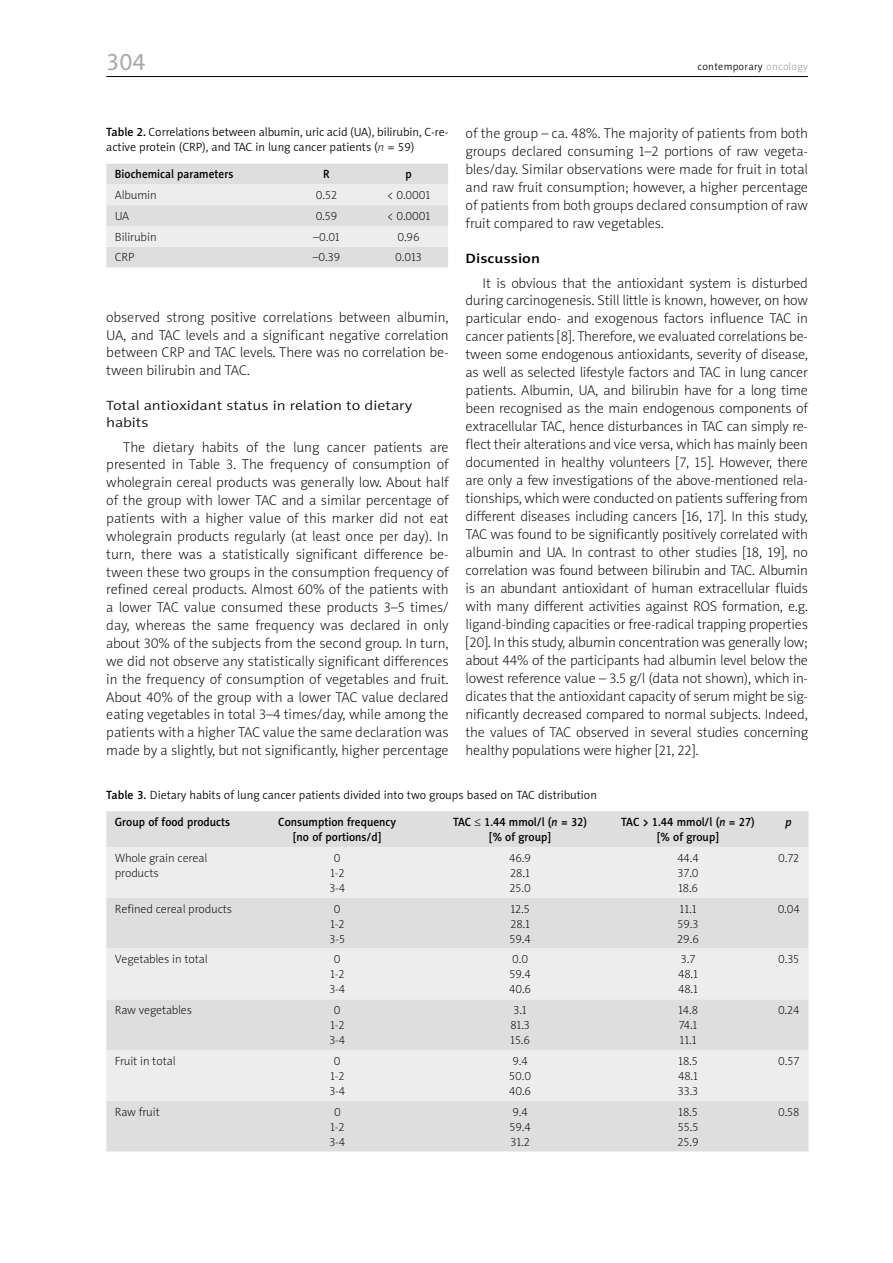
<style>
.page{position:relative;width:893px;height:1263px;background:#fff}
.page>*{position:absolute;margin:0;border:0;box-sizing:border-box;transform-origin:0 0}
.t1{font:24px "Naomi Sans EFN";color:#a8a8a7}
.t2{font:14.25px/18px "Naomi Sans EFN Thin";color:#000;text-align:justify}
.t3{font:13.5px/17.1px "Naomi Sans EFN Light";color:#000;scale:1.2 1}
.t4{font:13.5px "Naomi Sans EFN Medium";color:#000;scale:1.2 1}
.t5{font:12px/15px "Naomi Sans EFN Thin";color:#000}
.t6{font:12px/15px "Naomi Sans EFN Light";color:#000}
.t7{font:12px/15px "Naomi Sans EFN Medium";color:#000;text-align:center;scale:.95 1}
.t8{font:italic 12px "Naomi Sans EFN Medium";color:#000;scale:.95 1}
.t9{font:10.5px "Naomi Sans EFN Light";letter-spacing:.03em;color:#000}
.s1{color:#a8a8a7}
.s2{font-family:"Naomi Sans EFN Medium"}
.s3{font-family:"Naomi Sans EFN Thin";font-style:italic}
.s4{font-style:italic}
</style>
<div class="page">
<hr style="left:106px;top:76px;width:702px;height:1px;background:#000">
<svg style="left:106px;top:164px;width:342px;height:103px;background:#e4e4e4"></svg>
<div style="left:106px;top:811px;width:702px;height:340px;background:#dedede"></div>
<svg style="left:106px;top:847px;width:702px;height:254px;background:#e7e7e7"></svg>
<h1 class="t1" style="left:106px;top:47px;width:41px">304</h1>
<p class="t9" style="left:697px;top:61px;width:112px">contemporary <span class="s1">oncology</span></p>
<p class="t6" style="left:106px;top:125px;width:344px"><span class="s2">Table 2.</span> Correlations between albumin, uric acid (UA), bilirubin, C-re&shy;active protein (CRP), and TAC in lung cancer patients (<span class="s3">n</span> = 59)</p>
<p class="t7" style="left:115px;top:167px;width:126px">Biochemical parameters</p>
<p class="t7" style="left:323px;top:167px;width:8px">R</p>
<p class="t7" style="left:405px;top:167px;width:8px">p</p>
<p class="t5" style="left:115px;top:188px;width:43px">Albumin</p>
<p class="t5" style="left:316px;top:188px;width:23px">0.52</p>
<p class="t5" style="left:387px;top:188px;width:45px">&lt; 0.0001</p>
<p class="t5" style="left:115px;top:208px;width:16px">UA</p>
<p class="t5" style="left:316px;top:208px;width:23px">0.59</p>
<p class="t5" style="left:387px;top:208px;width:45px">&lt; 0.0001</p>
<p class="t5" style="left:115px;top:229px;width:43px">Bilirubin</p>
<p class="t5" style="left:313px;top:229px;width:28px">–0.01</p>
<p class="t5" style="left:397px;top:229px;width:24px">0.96</p>
<p class="t5" style="left:115px;top:250px;width:21px">CRP</p>
<p class="t5" style="left:313px;top:250px;width:29px">–0.39</p>
<p class="t5" style="left:395px;top:250px;width:28px">0.013</p>
<p class="t2" style="left:106px;top:308px;width:344px">observed strong positive correlations between albumin, UA, and TAC levels and a significant negative correlation between CRP and TAC levels. There was no correlation be&shy;tween bilirubin and TAC.</p>
<p class="t3" style="left:106px;top:397px;width:256px">Total antioxidant status in relation to dietary habits</p>
<p class="t2" style="left:106px;top:438px;width:344px;text-indent:17px">The dietary habits of the lung cancer patients are presented in Table 3. The frequency of consumption of wholegrain cereal products was generally low. About half of the group with lower TAC and a similar percentage of patients with a higher value of this marker did not eat wholegrain products regularly (at least once per day). In turn, there was a statistically significant difference be&shy;tween these two groups in the consumption frequency of refined cereal products. Almost 60% of the patients with a lower TAC value consumed these products 3–5 times/ day, whereas the same frequency was declared in only about 30% of the subjects from the second group. In turn, we did not observe any statistically significant differences in the frequency of consumption of vegetables and fruit.<br>About 40% of the group with a lower TAC value declared eating vegetables in total 3–4 times/day, while among the patients with a higher TAC value the same declaration was made by a slightly, but not significantly, higher percentage</p>
<p class="t2" style="left:466px;top:124px;width:344px">of the group – ca. 48%. The majority of patients from both groups declared consuming 1–2 portions of raw vegeta&shy;bles/day. Similar observations were made for fruit in total and raw fruit consumption; however, a higher percentage of patients from both groups declared consumption of raw fruit compared to raw vegetables.</p>
<p class="t4" style="left:466px;top:250px;width:64px">Discussion</p>
<p class="t2" style="left:466px;top:274px;width:344px;text-indent:17px">It is obvious that the antioxidant system is disturbed during carcinogenesis. Still little is known, however, on how particular endo- and exogenous factors influence TAC in cancer patients [8]. Therefore, we evaluated correlations be&shy;tween some endogenous antioxidants, severity of disease, as well as selected lifestyle factors and TAC in lung cancer patients. Albumin, UA, and bilirubin have for a long time been recognised as the main endogenous components of extracellular TAC, hence disturbances in TAC can simply re&shy;flect their alterations and vice versa, which has mainly been documented in healthy volunteers [7, 15]. However, there are only a few investigations of the above-mentioned rela&shy;tionships, which were conducted on patients suffering from different diseases including cancers [16, 17]. In this study, TAC was found to be significantly positively correlated with albumin and UA. In contrast to other studies [18, 19], no correlation was found between bilirubin and TAC. Albumin is an abundant antioxidant of human extracellular fluids with many different activities against ROS formation, e.g. ligand-binding capacities or free-radical trapping properties [20]. In this study, albumin concentration was generally low; about 44% of the participants had albumin level below the lowest reference value – 3.5 g/l (data not shown), which in&shy;dicates that the antioxidant capacity of serum might be sig&shy;nificantly decreased compared to normal subjects. Indeed, the values of TAC observed in several studies concerning healthy populations were higher [21, 22].</p>
<p class="t6" style="left:106px;top:787px;width:492px"><span class="s2">Table 3.</span> Dietary habits of lung cancer patients divided into two groups based on TAC distribution</p>
<p class="t7" style="left:115px;top:814px;width:123px">Group of food products</p>
<p class="t7" style="left:278px;top:814px;width:126px">Consumption frequency [no of portions/d]</p>
<p class="t7" style="left:453px;top:814px;width:143px">TAC ≤ 1.44 mmol/l (<span class="s4">n</span> = 32) [% of group]</p>
<p class="t7" style="left:621px;top:814px;width:142px">TAC &gt; 1.44 mmol/l (<span class="s4">n</span> = 27) [% of group]</p>
<p class="t8" style="left:786px;top:815px;width:8px">p</p>
<p class="t5" style="left:115px;top:850px;width:94px">Whole grain cereal products</p>
<p class="t5" style="left:329px;top:850px;width:17px;text-align:center">0<br>1-2<br>3-4</p>
<p class="t5" style="left:509px;top:850px;width:23px;text-align:justify">46.9<br>28.1<br>25.0</p>
<p class="t5" style="left:677px;top:850px;width:23px;text-align:justify">44.4<br>37.0<br>18.6</p>
<p class="t5" style="left:778px;top:850px;width:23px">0.72</p>
<p class="t5" style="left:115px;top:901px;width:119px">Refined cereal products</p>
<p class="t5" style="left:329px;top:901px;width:17px;text-align:center">0<br>1-2<br>3-5</p>
<p class="t5" style="left:509px;top:901px;width:23px;text-align:justify">12.5<br>28.1<br>59.4</p>
<p class="t5" style="left:677px;top:901px;width:23px">11.1<br>59.3<br>29.6</p>
<p class="t5" style="left:778px;top:901px;width:24px">0.04</p>
<p class="t5" style="left:115px;top:952px;width:94px">Vegetables in total</p>
<p class="t5" style="left:329px;top:952px;width:17px;text-align:center">0<br>1-2<br>3-4</p>
<p class="t5" style="left:509px;top:952px;width:23px">0.0<br>59.4<br>40.6</p>
<p class="t5" style="left:678px;top:952px;width:21px">3.7<br>48.1<br>48.1</p>
<p class="t5" style="left:778px;top:952px;width:23px">0.35</p>
<p class="t5" style="left:115px;top:1002px;width:79px">Raw vegetables</p>
<p class="t5" style="left:329px;top:1002px;width:17px;text-align:center">0<br>1-2<br>3-4</p>
<p class="t5" style="left:510px;top:1002px;width:21px">3.1<br>81.3<br>15.6</p>
<p class="t5" style="left:678px;top:1002px;width:21px;text-align:justify">14.8<br>74.1<br>11.1</p>
<p class="t5" style="left:778px;top:1002px;width:23px">0.24</p>
<p class="t5" style="left:115px;top:1053px;width:62px">Fruit in total</p>
<p class="t5" style="left:329px;top:1053px;width:17px;text-align:center">0<br>1-2<br>3-4</p>
<p class="t5" style="left:509px;top:1053px;width:23px">9.4<br>50.0<br>40.6</p>
<p class="t5" style="left:678px;top:1053px;width:22px;text-align:justify">18.5<br>48.1<br>33.3</p>
<p class="t5" style="left:778px;top:1053px;width:23px">0.57</p>
<p class="t5" style="left:115px;top:1104px;width:46px">Raw fruit</p>
<p class="t5" style="left:329px;top:1104px;width:17px;text-align:center">0<br>1-2<br>3-4</p>
<p class="t5" style="left:509px;top:1104px;width:23px">9.4<br>59.4<br>31.2</p>
<p class="t5" style="left:678px;top:1104px;width:22px;text-align:justify">18.5<br>55.5<br>25.9</p>
<p class="t5" style="left:778px;top:1104px;width:23px">0.58</p>
</div>
